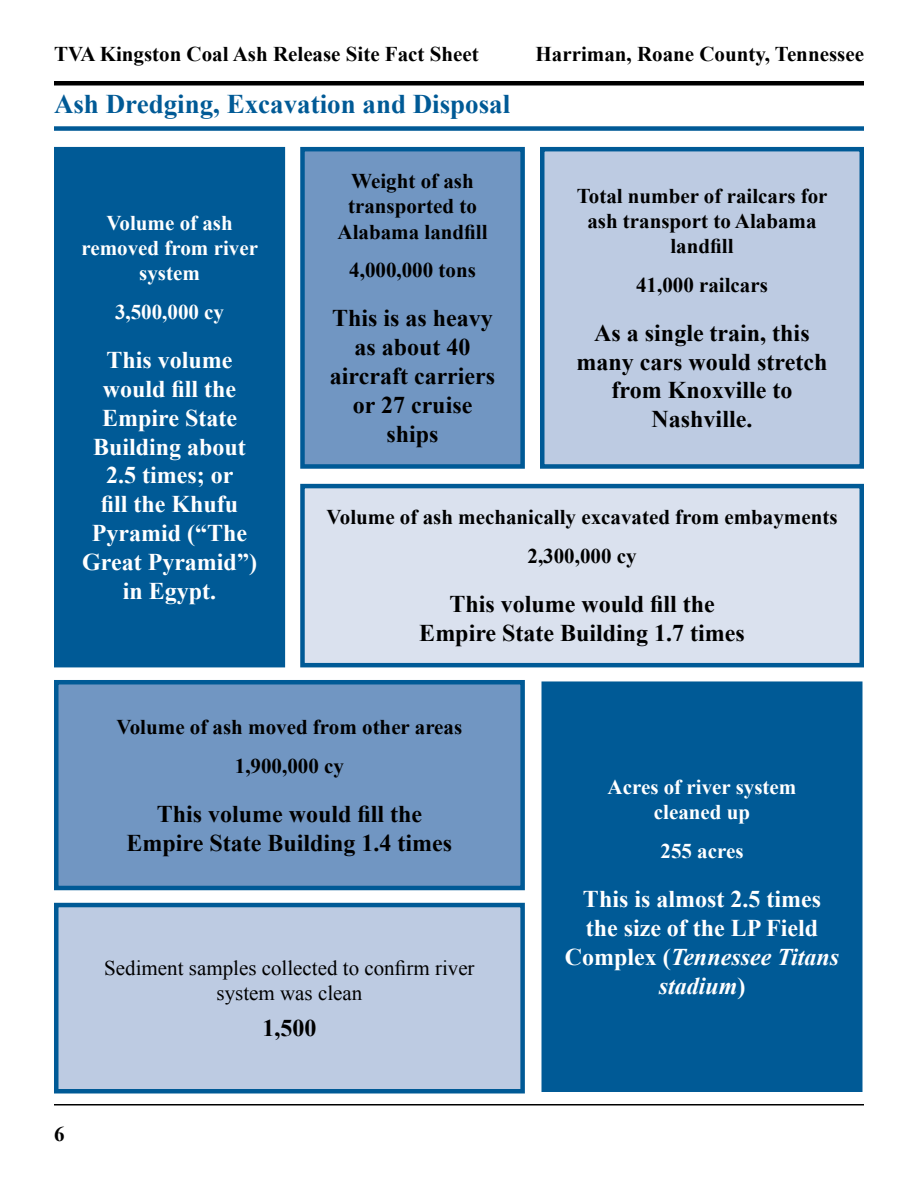
<style>
.page{position:relative;width:918px;height:1188px;background:#fff}
.page>*{position:absolute;margin:0;border:0;box-sizing:border-box;transform-origin:0 0}
.t1{font:700 27px "Times New Roman";color:#005a96}
.t2{font:700 24px/28.8px "Times New Roman";color:#000;text-align:center}
.t3{font:700 24px/28.8px "Times New Roman";color:#fff;text-align:center}
.t4{font:700 21px/25.2px "Times New Roman";color:#000;text-align:center}
.t5{font:700 21px/25.2px "Times New Roman";color:#fff;text-align:center}
.t6{font:21px/25.2px "Times New Roman";color:#000;text-align:center}
.s1{font-style:italic}
</style>
<div class="page">
<div style="left:54px;top:81px;width:810px;height:5px;background:#000"></div>
<hr style="left:54px;top:1104px;width:810px;height:2px;background:#000">
<div style="left:54px;top:126px;width:810px;height:5px;background:#005a96"></div>
<div style="left:55px;top:148px;width:229px;height:519px;background:#005a96"></div>
<div style="left:54px;top:147px;width:231px;height:520px;border:2px solid #005a96"></div>
<div style="left:302px;top:149px;width:221px;height:317px;background:#7196c2"></div>
<div style="left:300px;top:147px;width:225px;height:322px;border:4px solid #005a96"></div>
<div style="left:542px;top:149px;width:320px;height:317px;background:#bdcbe2"></div>
<div style="left:540px;top:147px;width:324px;height:322px;border:4px solid #005a96"></div>
<div style="left:56px;top:905px;width:467px;height:186px;background:#bdcbe2"></div>
<div style="left:54px;top:903px;width:471px;height:191px;border:4px solid #005a96"></div>
<div style="left:302px;top:486px;width:560px;height:179px;background:#dae1ee"></div>
<div style="left:300px;top:484px;width:564px;height:183px;border:4px solid #005a96"></div>
<div style="left:56px;top:682px;width:467px;height:206px;background:#7196c2"></div>
<div style="left:54px;top:680px;width:471px;height:210px;border:4px solid #005a96"></div>
<div style="left:542px;top:682px;width:320px;height:409px;background:#005a96"></div>
<div style="left:542px;top:681px;width:320px;height:411px;border:2px solid #005a96"></div>
<p class="t4" style="left:54px;top:41px;width:426px">TVA Kingston Coal Ash Release Site Fact Sheet</p>
<p class="t4" style="left:536px;top:41px;width:330px">Harriman, Roane County, Tennessee</p>
<p class="t1" style="left:54px;top:85px;width:458px">Ash Dredging, Excavation and Disposal</p>
<p class="t5" style="left:82px;top:210px;width:178px">Volume of ash removed from river system</p>
<p class="t5" style="left:115px;top:299px;width:111px">3,500,000 cy</p>
<p class="t3" style="left:82px;top:345px;width:176px">This volume would fill the<br>Empire State<br>Building about<br>2.5 times; or<br>fill the Khufu<br>Pyramid (“The<br>Great Pyramid”) in Egypt.</p>
<p class="t4" style="left:338px;top:168px;width:151px">Weight of ash transported to<br>Alabama landfill</p>
<p class="t4" style="left:349px;top:257px;width:128px">4,000,000 tons</p>
<p class="t2" style="left:330px;top:303px;width:167px">This is as heavy as about 40 aircraft carriers or 27 cruise ships</p>
<p class="t4" style="left:577px;top:183px;width:252px">Total number of railcars for ash transport to Alabama landfill</p>
<p class="t4" style="left:636px;top:272px;width:133px">41,000 railcars</p>
<p class="t2" style="left:577px;top:318px;width:252px">As a single train, this many cars would stretch from Knoxville to<br>Nashville.</p>
<p class="t4" style="left:327px;top:498px;width:512px;line-height:38.7px">Volume of ash mechanically excavated from embayments<br>2,300,000 cy</p>
<p class="t2" style="left:419px;top:589px;width:327px">This volume would fill the<br>Empire State Building 1.7 times</p>
<p class="t4" style="left:117px;top:707px;width:347px;line-height:38.7px">Volume of ash moved from other areas<br>1,900,000 cy</p>
<p class="t2" style="left:127px;top:799px;width:327px">This volume would fill the<br>Empire State Building 1.4 times</p>
<p class="t4" style="left:54px;top:1121px;width:12px">6</p>
<p class="t6" style="left:104px;top:955px;width:372px">Sediment samples collected to confirm river system was clean</p>
<p class="t2" style="left:262px;top:1013px;width:55px">1,500</p>
<p class="t5" style="left:608px;top:774px;width:190px">Acres of river system cleaned up</p>
<p class="t5" style="left:661px;top:838px;width:85px">255 acres</p>
<p class="t3" style="left:565px;top:884px;width:276px">This is almost 2.5 times the size of the LP Field<br>Complex (<span class="s1">Tennessee Titans stadium</span>)</p>
</div>
